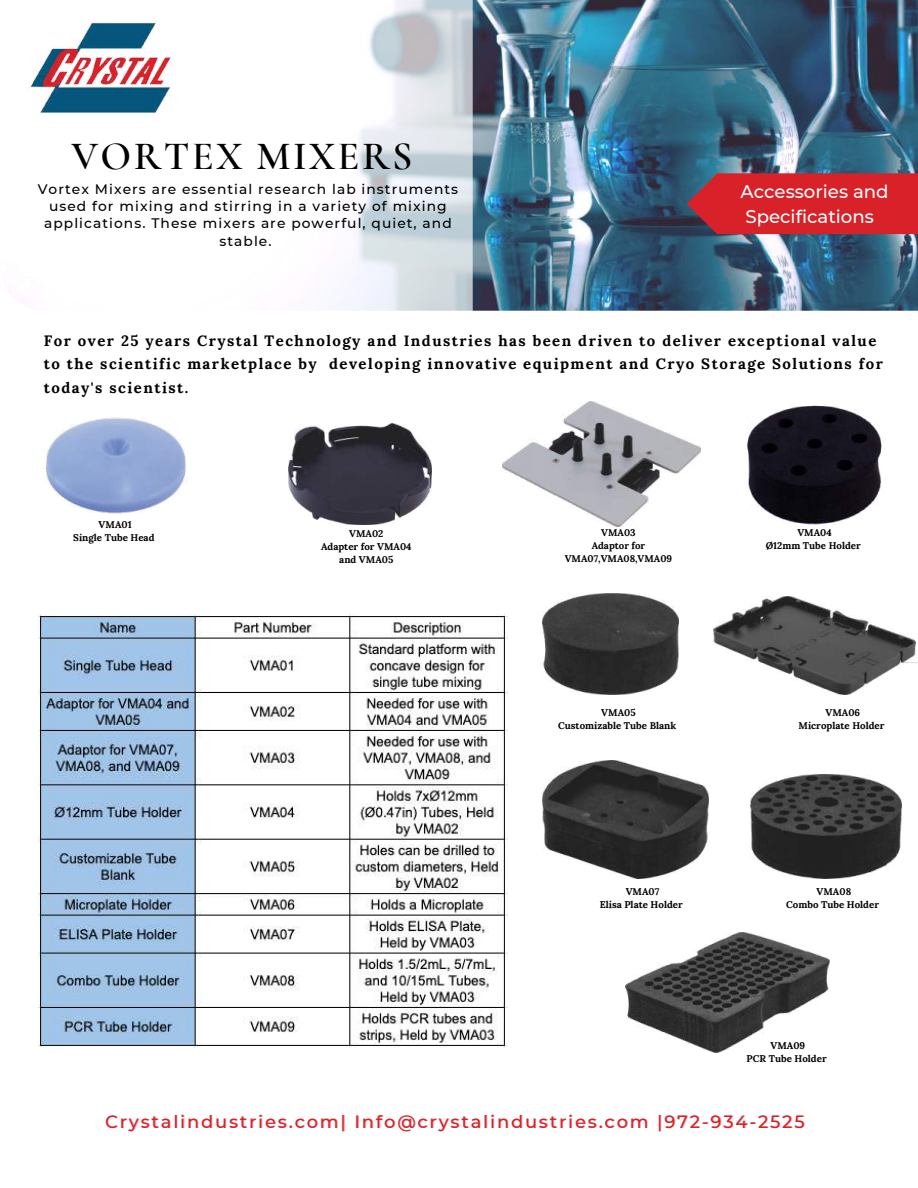
<style>
.page{position:relative;width:918px;height:1188px;background:#fff}
.page>*{position:absolute;margin:0;border:0;box-sizing:border-box;transform-origin:0 0}
.t1{font:600 40.2px "Cormorant Garamond";letter-spacing:.06em;color:#000}
.t2{font:500 18.15px/24.8px "Montserrat";color:#fff}
.t3{font:500 17.7px "Montserrat";letter-spacing:.11em;color:#d82128}
.t4{font:700 15px/23.7px "Lora";letter-spacing:.1em;color:#000}
.t5{font:500 13.8px/17.2px "Montserrat";letter-spacing:.075em;color:#000;text-align:center}
.t6{font:700 9.75px/13px "Lora";color:#000;text-align:center}
</style>
<div class="page">
<img style="left:10px;top:0;width:908px;height:311px">
<svg style="left:43px;top:0;width:430px;height:489px"></svg>
<hr style="left:815px;top:662px;width:103px;height:1px;background:#d9dbdd">
<img style="left:27px;top:15px;width:160px;height:118px">
<svg style="left:687px;top:173px;width:231px;height:61px;background:#cb242d"></svg>
<img style="left:43px;top:418px;width:144px;height:96px">
<img style="left:288px;top:423px;width:143px;height:102px">
<img style="left:747px;top:405px;width:135px;height:120px">
<img style="left:542px;top:594px;width:136px;height:101px">
<img style="left:714px;top:597px;width:201px;height:98px">
<img style="left:542px;top:761px;width:167px;height:118px">
<img style="left:502px;top:401px;width:198px;height:125px">
<img style="left:751px;top:775px;width:151px;height:103px">
<img style="left:626px;top:932px;width:203px;height:121px">
<img style="left:38px;top:615px;width:470px;height:433px">
<h1 class="t1" style="left:72px;top:132px;width:342px">VORTEX MIXERS</h1>
<h3 class="t5" style="left:38px;top:180px;width:422px">Vortex Mixers are essential research lab instruments used for mixing and stirring in a variety of mixing applications. These mixers are powerful, quiet, and stable.</h3>
<h2 class="t2" style="left:741px;top:179px;width:150px">Accessories and<br>Specifications</h2>
<h3 class="t4" style="left:44px;top:328px;width:841px">For over 25 years Crystal Technology and Industries has been driven to deliver exceptional value to the scientific marketplace by developing innovative equipment and Cryo Storage Solutions for today's scientist.</h3>
<p class="t6" style="left:73px;top:518px;width:83px">VMA01<br>Single Tube Head</p>
<p class="t6" style="left:321px;top:526px;width:92px">VMA02<br>Adapter for VMA04 and VMA05</p>
<p class="t6" style="left:565px;top:526px;width:109px">VMA03<br>Adaptor for<br>VMA07,VMA08,VMA09</p>
<p class="t6" style="left:766px;top:526px;width:97px">VMA04<br>Ø12mm Tube Holder</p>
<p class="t6" style="left:558px;top:706px;width:120px">VMA05<br>Customizable Tube Blank</p>
<p class="t6" style="left:799px;top:706px;width:87px">VMA06<br>Microplate Holder</p>
<p class="t6" style="left:600px;top:884px;width:85px">VMA07<br>Elisa Plate Holder</p>
<p class="t6" style="left:786px;top:884px;width:94px">VMA08<br>Combo Tube Holder</p>
<p class="t6" style="left:747px;top:1039px;width:82px">VMA09<br>PCR Tube Holder</p>
<h3 class="t3" style="left:105px;top:1110px;width:701px">Crystalindustries.com| Info@crystalindustries.com |972-934-2525</h3>
</div>
